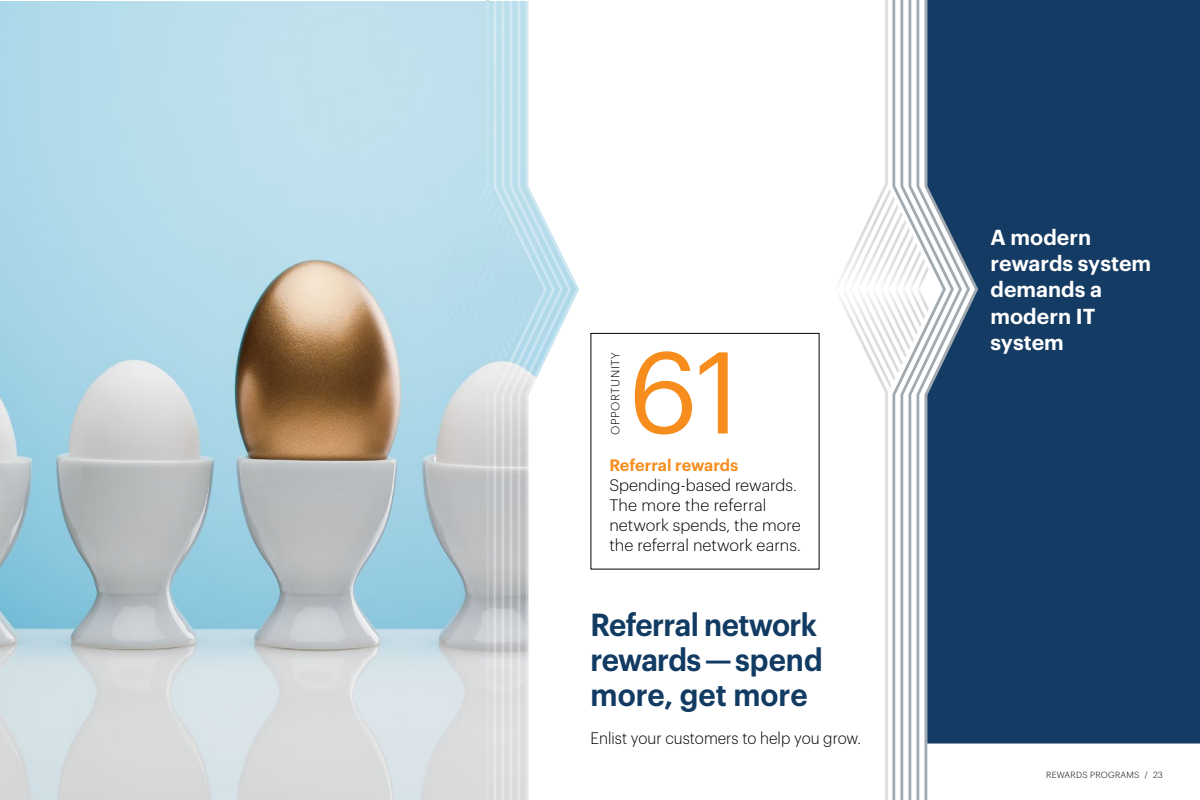
<style>
.page{position:relative;width:1200px;height:800px;background:#fff}
.page>*{position:absolute;margin:0;border:0;box-sizing:border-box;transform-origin:0 0}
.t1{font:113.44px "Graphik";color:#f78d1d}
.t2{font:600 31.25px/35px "Graphik";letter-spacing:-.02em;color:#123b63;scale:.94 1}
.t3{font:600 21.25px/26.2px "Graphik";color:#fff}
.t4{font:300 16.25px/20px "Graphik";color:#000}
.t5{font:300 16.25px "Graphik";color:#000;scale:.94 1}
.t6{font:600 16.25px "Graphik";letter-spacing:-.01em;color:#f78d1d}
.t7{font:300 11.56px "Graphik";letter-spacing:.05em;color:#000}
.t8{font:300 8.75px "Graphik";letter-spacing:.03em;color:#000}
</style>
<div class="page">
<svg style="left:892px;top:0;width:7px;height:800px"></svg>
<svg style="left:900px;top:0;width:7px;height:800px"></svg>
<svg style="left:908px;top:0;width:9px;height:800px"></svg>
<svg style="left:917px;top:0;width:8px;height:800px"></svg>
<svg style="left:925px;top:0;width:3px;height:800px"></svg>
<svg style="left:888px;top:188px;width:39px;height:200px"></svg>
<svg style="left:840px;top:0;width:48px;height:800px"></svg>
<div style="left:927px;top:0;width:273px;height:744px;background:#143b63"></div>
<img style="left:0;top:1px;width:493px;height:798px">
<svg style="left:493px;top:1px;width:9px;height:799px;background:#cdd8dc"></svg>
<svg style="left:502px;top:1px;width:8px;height:799px;background:#cdd7dc"></svg>
<svg style="left:510px;top:1px;width:8px;height:799px;background:#ccd7dc"></svg>
<svg style="left:518px;top:1px;width:8px;height:799px;background:#ccd6db"></svg>
<svg style="left:526px;top:1px;width:53px;height:799px"></svg>
<svg style="left:489px;top:189px;width:41px;height:200px;background:#bddeeb"></svg>
<svg style="left:435px;top:0;width:54px;height:800px;background:#c0d5de"></svg>
<p class="t7" style="left:607px;top:435px;width:84px;rotate:-90deg">OPPORTUNITY</p>
<h1 class="t1" style="left:628px;top:307px;width:115px">61</h1>
<p class="t6" style="left:609px;top:453px;width:131px">Referral rewards</p>
<p class="t4" style="left:609px;top:474px;width:193px">Spending-based rewards.<br>The more the referral network spends, the more the referral network earns.</p>
<h2 class="t2" style="left:591px;top:605px;width:248px">Referral network rewards — spend more, get more</h2>
<p class="t5" style="left:591px;top:726px;width:289px">Enlist your customers to help you grow.</p>
<h3 class="t3" style="left:991px;top:222px;width:162px">A modern rewards system demands a modern IT system</h3>
<p class="t8" style="left:1046px;top:768px;width:118px">REWARDS PROGRAMS / 23</p>
</div>
